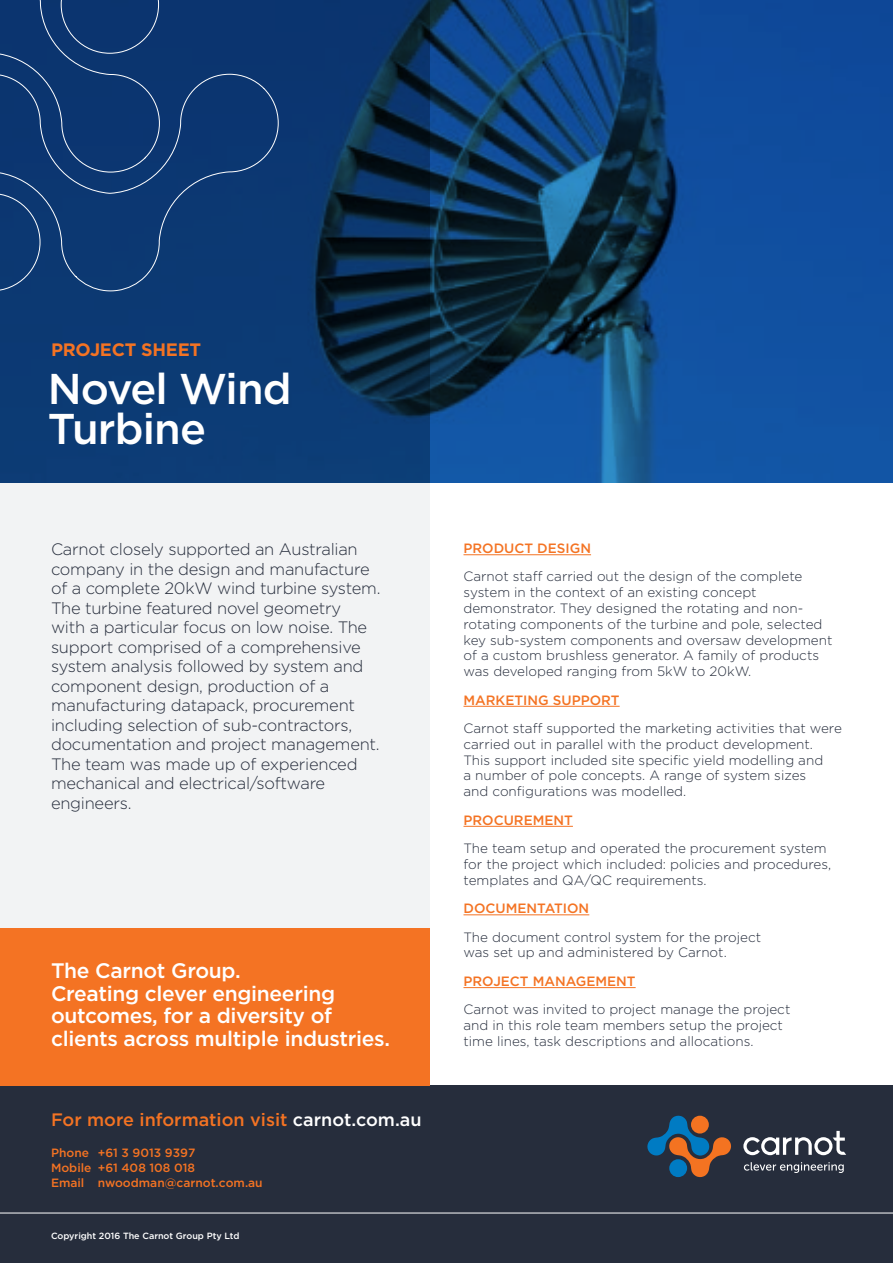
<style>
.page{position:relative;width:893px;height:1263px;background:#fff}
.page>*{position:absolute;margin:0;border:0;box-sizing:border-box;transform-origin:0 0}
.t1{font:500 43.05px/39.5px "Gotham";letter-spacing:-.02em;color:#fff}
.t2{font:500 21px/22.5px "Gotham";letter-spacing:-.015em;color:#fff}
.t3{font:500 18px "Gotham";color:#f47323}
.t4{font:700 18px "Gotham";letter-spacing:-.015em;color:#f47323}
.t5{font:300 16.5px/19.5px "Gotham";letter-spacing:-.015em;color:#262d3c}
.t6{font:300 13.5px/15.8px "Gotham";color:#262d3c}
.t7{font:500 13.5px "Gotham";color:#f47323}
.t8{font:500 12px/15px "Gotham";color:#f47323}
.t9{font:500 9px "Gotham";color:#fff}
.s1{color:#fff}
</style>
<div class="page">
<div style="left:0;top:483px;width:429px;height:445px;background:#f2f3f4"></div>
<svg style="left:429px;top:0;width:464px;height:483px;background:#104684"></svg>
<svg style="left:0;top:0;width:429px;height:483px;background:#0b3466"></svg>
<div style="left:0;top:1086px;width:893px;height:177px;background:#262d3c"></div>
<div style="left:0;top:928px;width:429px;height:158px;background:#f47323"></div>
<hr style="left:463px;top:554px;width:128px;height:1px;background:#f47323">
<hr style="left:463px;top:706px;width:157px;height:1px;background:#f47323">
<hr style="left:463px;top:826px;width:110px;height:1px;background:#f47323">
<hr style="left:463px;top:914px;width:126px;height:1px;background:#f47323">
<hr style="left:463px;top:987px;width:173px;height:1px;background:#f47323">
<hr style="left:0;top:1213px;width:893px;height:1px;background:#fff">
<div style="left:0;top:0;width:160px;height:73px;background:#0b346f"></div>
<div style="left:0;top:73px;width:279px;height:218px;background:#0c3772"></div>
<svg style="left:743px;top:1131px;width:103px;height:24px"></svg>
<svg style="left:647px;top:1116px;width:84px;height:61px"></svg>
<svg style="left:744px;top:1162px;width:100px;height:11px"></svg>
<h3 class="t4" style="left:51px;top:338px;width:152px">PROJECT SHEET</h3>
<h1 class="t1" style="left:48px;top:369px;width:245px">Novel Wind<br>Turbine</h1>
<p class="t5" style="left:51px;top:539px;width:331px">Carnot closely supported an Australian company in the design and manufacture of a complete 20kW wind turbine system.<br>The turbine featured novel geometry<br>with a particular focus on low noise. The support comprised of a comprehensive system analysis followed by system and component design, production of a manufacturing datapack, procurement including selection of sub-contractors, documentation and project management.<br>The team was made up of experienced mechanical and electrical/software engineers.</p>
<h2 class="t2" style="left:51px;top:959px;width:341px">The Carnot Group.<br>Creating clever engineering outcomes, for a diversity of clients across multiple industries.</h2>
<h3 class="t3" style="left:51px;top:1108px;width:372px">For more information visit <span class="s1">carnot.com.au</span></h3>
<p class="t8" style="left:51px;top:1145px;width:213px">Phone +61 3 9013 9397<br>Mobile +61 408 108 018<br>Email nwoodman@carnot.com.au</p>
<p class="t9" style="left:51px;top:1230px;width:190px">Copyright 2016 The Carnot Group Pty Ltd</p>
<p class="t7" style="left:463px;top:539px;width:129px">PRODUCT DESIGN</p>
<p class="t6" style="left:463px;top:568px;width:370px">Carnot staff carried out the design of the complete system in the context of an existing concept demonstrator. They designed the rotating and non&shy;rotating components of the turbine and pole, selected key sub-system components and oversaw development of a custom brushless generator. A family of products was developed ranging from 5kW to 20kW.</p>
<p class="t7" style="left:463px;top:691px;width:158px">MARKETING SUPPORT</p>
<p class="t6" style="left:463px;top:720px;width:380px">Carnot staff supported the marketing activities that were carried out in parallel with the product development.<br>This support included site specific yield modelling and<br>a number of pole concepts. A range of system sizes<br>and configurations was modelled.</p>
<p class="t7" style="left:463px;top:811px;width:111px">PROCUREMENT</p>
<p class="t6" style="left:463px;top:840px;width:369px">The team setup and operated the procurement system for the project which included: policies and procedures, templates and QA/QC requirements.</p>
<p class="t7" style="left:463px;top:899px;width:127px">DOCUMENTATION</p>
<p class="t6" style="left:463px;top:929px;width:299px">The document control system for the project was set up and administered by Carnot.</p>
<p class="t7" style="left:463px;top:972px;width:174px">PROJECT MANAGEMENT</p>
<p class="t6" style="left:463px;top:1001px;width:328px">Carnot was invited to project manage the project and in this role team members setup the project time lines, task descriptions and allocations.</p>
</div>
